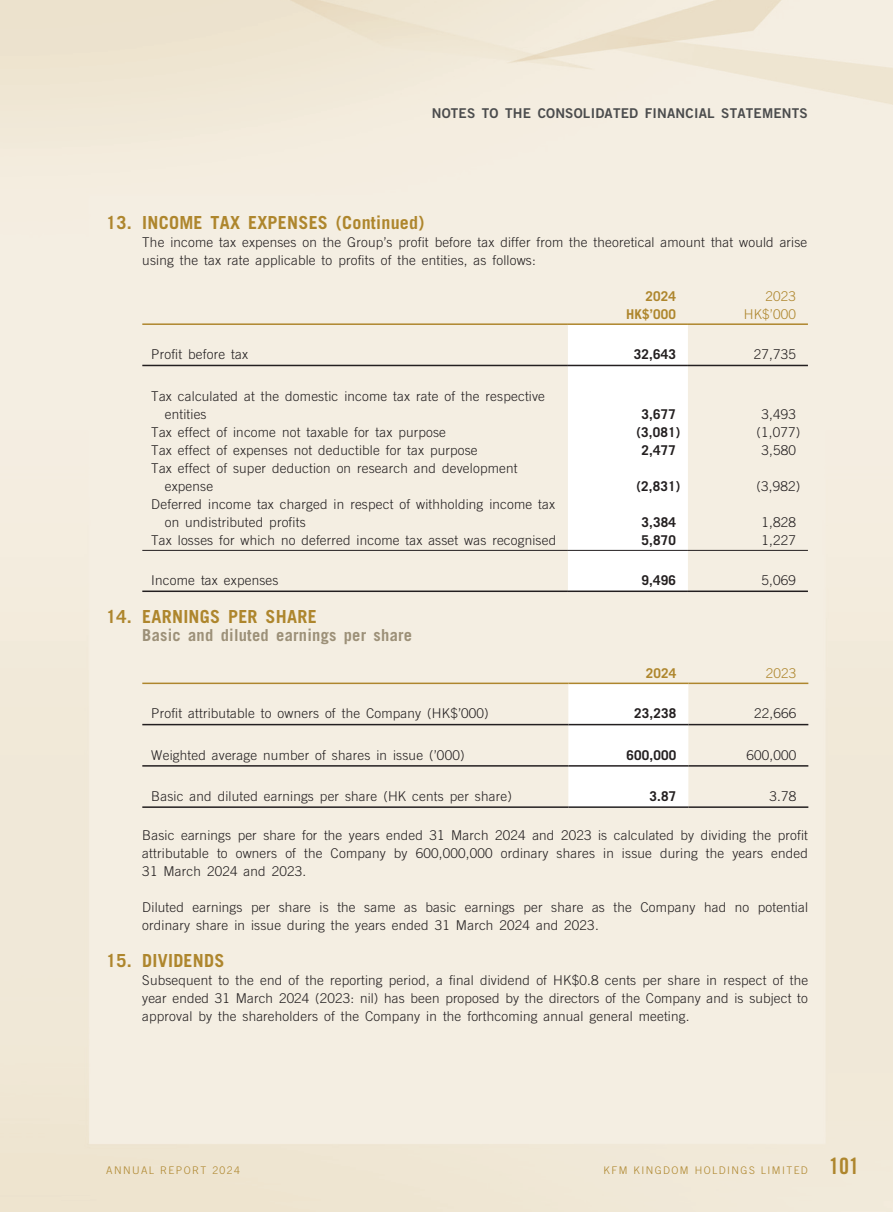
<style>
.page{position:relative;width:893px;height:1212px;background:#fff}
.page>*{position:absolute;margin:0;border:0;box-sizing:border-box;transform-origin:0 0}
.t1{font:22.5px "Trade Gothic LT Std Bd Cn 20";color:#ae862d}
._03_H1{font:700 18px "Trade Gothic LT Std";letter-spacing:.015em;color:#ae862d}
._04___H2{font:700 16.5px "Trade Gothic LT Std";letter-spacing:.015em;color:#9c9078}
._01_Body_Text{font:300 13.5px/18px "Trade Gothic LT Std";letter-spacing:.015em;color:#231f20}
._15_Table_Stub{font:300 13.5px/18px "Trade Gothic LT Std";letter-spacing:.015em;color:#231f20}
._01_Body_Text-2{font:700 13.5px "Trade Gothic LT Std";letter-spacing:.015em;color:#231f20}
.t2{font:13.5px "Trade Gothic LT Std Bd 2";letter-spacing:.015em;color:#4b4c4d}
._01_Body_Text-3{font:700 13.5px "Trade Gothic LT Std";letter-spacing:.015em;color:#ae862d}
._01_Body_Text-4{font:300 13.5px "Trade Gothic LT Std";letter-spacing:.015em;color:#ae862d}
.t3{font:300 10.5px "Trade Gothic LT Std";letter-spacing:.135em;color:#ae862d}
</style>
<div class="page">
<svg style="left:568px;top:364px;width:120px;height:186px"></svg>
<hr style="left:142px;top:323px;width:426px;height:2px;background:#ae862d">
<hr style="left:568px;top:323px;width:120px;height:2px;background:#ae862d">
<hr style="left:688px;top:323px;width:120px;height:2px;background:#ae862d">
<hr style="left:142px;top:365px;width:426px;height:1px;background:#231f20">
<hr style="left:568px;top:365px;width:120px;height:1px;background:#231f20">
<hr style="left:688px;top:365px;width:120px;height:1px;background:#231f20">
<hr style="left:142px;top:550px;width:426px;height:1px;background:#231f20">
<hr style="left:568px;top:550px;width:120px;height:1px;background:#231f20">
<hr style="left:688px;top:550px;width:120px;height:1px;background:#231f20">
<hr style="left:142px;top:590px;width:426px;height:2px;background:#231f20">
<hr style="left:568px;top:590px;width:120px;height:2px;background:#231f20">
<hr style="left:688px;top:590px;width:120px;height:2px;background:#231f20">
<svg style="left:568px;top:684px;width:120px;height:122px"></svg>
<hr style="left:142px;top:682px;width:426px;height:2px;background:#ae862d">
<hr style="left:568px;top:682px;width:120px;height:2px;background:#ae862d">
<hr style="left:688px;top:682px;width:120px;height:2px;background:#ae862d">
<hr style="left:142px;top:724px;width:426px;height:1px;background:#231f20">
<hr style="left:568px;top:724px;width:120px;height:1px;background:#231f20">
<hr style="left:688px;top:724px;width:120px;height:1px;background:#231f20">
<hr style="left:142px;top:765px;width:426px;height:2px;background:#231f20">
<hr style="left:568px;top:765px;width:120px;height:2px;background:#231f20">
<hr style="left:688px;top:765px;width:120px;height:2px;background:#231f20">
<hr style="left:142px;top:806px;width:426px;height:2px;background:#231f20">
<hr style="left:568px;top:806px;width:120px;height:2px;background:#231f20">
<hr style="left:688px;top:806px;width:120px;height:2px;background:#231f20">
<p class="t2" style="left:432px;top:104px;width:378px">NOTES TO THE CONSOLIDATED FINANCIAL STATEMENTS</p>
<p class="_03_H1" style="left:106px;top:211px;width:320px">13. INCOME TAX EXPENSES (Continued)</p>
<p class="_01_Body_Text" style="left:142px;top:233px;width:667px">The income tax expenses on the Group’s profit before tax differ from the theoretical amount that would arise using the tax rate applicable to profits of the entities, as follows:</p>
<p class="_01_Body_Text-3" style="left:645px;top:288px;width:32px">2024</p>
<p class="_01_Body_Text-4" style="left:765px;top:288px;width:32px">2023</p>
<p class="_01_Body_Text-3" style="left:626px;top:306px;width:51px">HK$’000</p>
<p class="_01_Body_Text-4" style="left:744px;top:306px;width:54px">HK$’000</p>
<p class="_15_Table_Stub" style="left:151px;top:345px;width:98px">Profit before tax</p>
<p class="_01_Body_Text-2" style="left:634px;top:346px;width:44px">32,643</p>
<p class="_01_Body_Text" style="left:754px;top:345px;width:44px">27,735</p>
<p class="_15_Table_Stub" style="left:165px;top:386px;width:382px;text-indent:-14px">Tax calculated at the domestic income tax rate of the respective entities</p>
<p class="_01_Body_Text-2" style="left:641px;top:405px;width:36px">3,677</p>
<p class="_01_Body_Text" style="left:761px;top:404px;width:36px">3,493</p>
<p class="_15_Table_Stub" style="left:151px;top:422px;width:296px">Tax effect of income not taxable for tax purpose</p>
<p class="_01_Body_Text-2" style="left:636px;top:423px;width:45px">(3,081)</p>
<p class="_01_Body_Text" style="left:756px;top:422px;width:45px">(1,077)</p>
<p class="_15_Table_Stub" style="left:151px;top:440px;width:328px">Tax effect of expenses not deductible for tax purpose</p>
<p class="_01_Body_Text-2" style="left:641px;top:441px;width:36px">2,477</p>
<p class="_01_Body_Text" style="left:761px;top:440px;width:36px">3,580</p>
<p class="_15_Table_Stub" style="left:165px;top:458px;width:354px;text-indent:-14px">Tax effect of super deduction on research and development expense</p>
<p class="_01_Body_Text-2" style="left:636px;top:477px;width:45px">(2,831)</p>
<p class="_01_Body_Text" style="left:756px;top:476px;width:45px">(3,982)</p>
<p class="_15_Table_Stub" style="left:165px;top:494px;width:392px;text-indent:-14px">Deferred income tax charged in respect of withholding income tax on undistributed profits</p>
<p class="_01_Body_Text-2" style="left:641px;top:513px;width:36px">3,384</p>
<p class="_01_Body_Text" style="left:761px;top:512px;width:36px">1,828</p>
<p class="_15_Table_Stub" style="left:151px;top:530px;width:406px">Tax losses for which no deferred income tax asset was recognised</p>
<p class="_01_Body_Text-2" style="left:641px;top:531px;width:36px">5,870</p>
<p class="_01_Body_Text" style="left:761px;top:530px;width:36px">1,227</p>
<p class="_15_Table_Stub" style="left:151px;top:571px;width:129px">Income tax expenses</p>
<p class="_01_Body_Text-2" style="left:641px;top:572px;width:36px">9,496</p>
<p class="_01_Body_Text" style="left:761px;top:571px;width:36px">5,069</p>
<p class="_03_H1" style="left:106px;top:606px;width:212px">14. EARNINGS PER SHARE</p>
<p class="_04___H2" style="left:142px;top:625px;width:271px">Basic and diluted earnings per share</p>
<p class="_01_Body_Text-3" style="left:646px;top:665px;width:32px">2024</p>
<p class="_01_Body_Text-4" style="left:766px;top:665px;width:32px">2023</p>
<p class="_15_Table_Stub" style="left:151px;top:704px;width:339px">Profit attributable to owners of the Company (HK$’000)</p>
<p class="_01_Body_Text-2" style="left:634px;top:705px;width:44px">23,238</p>
<p class="_01_Body_Text" style="left:754px;top:704px;width:44px">22,666</p>
<p class="_15_Table_Stub" style="left:151px;top:746px;width:315px">Weighted average number of shares in issue (’000)</p>
<p class="_01_Body_Text-2" style="left:626px;top:746px;width:51px">600,000</p>
<p class="_01_Body_Text" style="left:746px;top:746px;width:51px">600,000</p>
<p class="_15_Table_Stub" style="left:151px;top:787px;width:362px">Basic and diluted earnings per share (HK cents per share)</p>
<p class="_01_Body_Text-2" style="left:649px;top:788px;width:28px">3.87</p>
<p class="_01_Body_Text" style="left:769px;top:787px;width:28px">3.78</p>
<p class="_01_Body_Text" style="left:142px;top:826px;width:667px;text-align:justify">Basic earnings per share for the years ended 31 March 2024 and 2023 is calculated by dividing the profit attributable to owners of the Company by 600,000,000 ordinary shares in issue during the years ended 31 March 2024 and 2023.</p>
<p class="_01_Body_Text" style="left:142px;top:898px;width:667px">Diluted earnings per share is the same as basic earnings per share as the Company had no potential ordinary share in issue during the years ended 31 March 2024 and 2023.</p>
<p class="_03_H1" style="left:106px;top:949px;width:120px">15. DIVIDENDS</p>
<p class="_01_Body_Text" style="left:142px;top:970px;width:667px;text-align:justify">Subsequent to the end of the reporting period, a final dividend of HK$0.8 cents per share in respect of the year ended 31 March 2024 (2023: nil) has been proposed by the directors of the Company and is subject to approval by the shareholders of the Company in the forthcoming annual general meeting.</p>
<p class="t3" style="left:106px;top:1164px;width:135px">ANNUAL REPORT 2024</p>
<p class="t3" style="left:604px;top:1164px;width:206px">KFM KINGDOM HOLDINGS LIMITED</p>
<h1 class="t1" style="left:829px;top:1152px;width:31px">101</h1>
</div>
